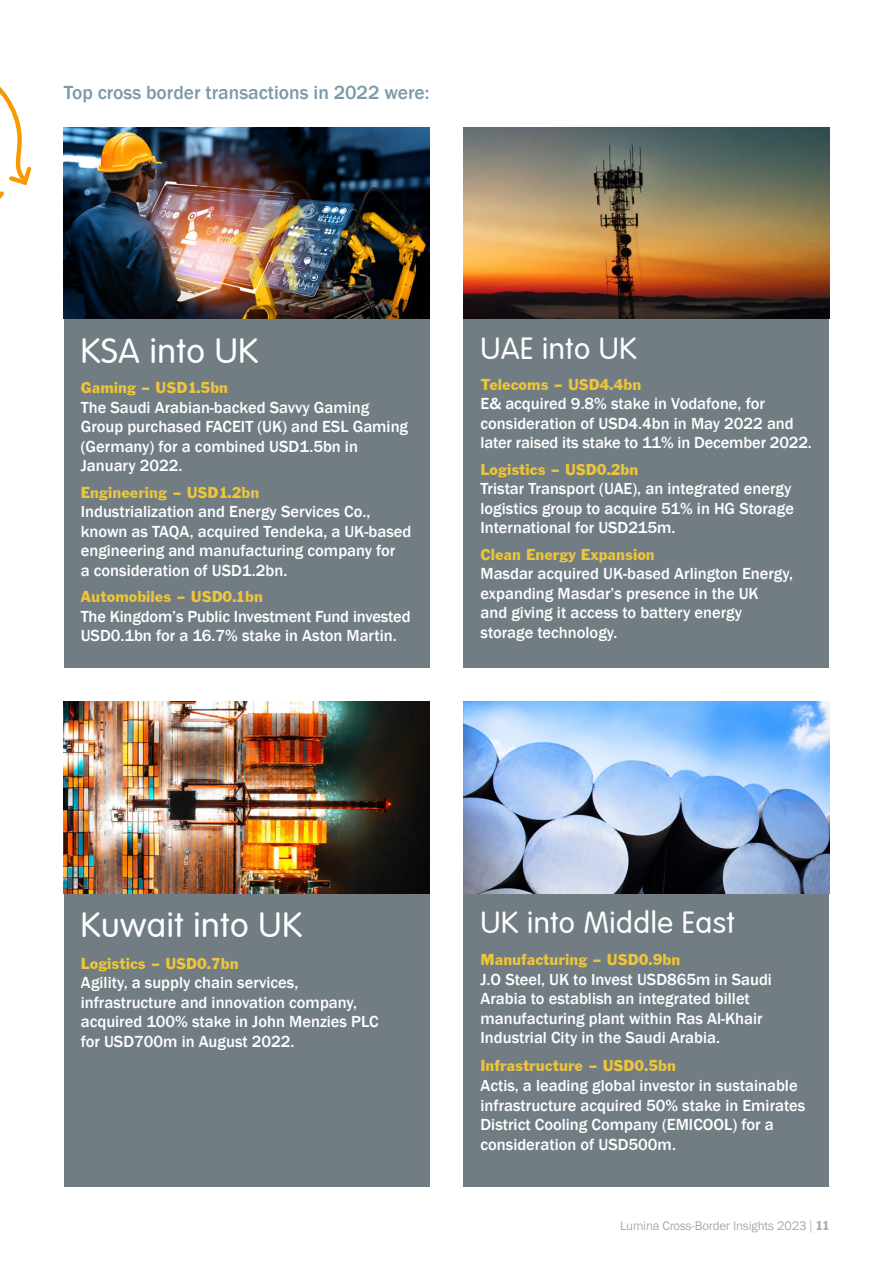
<style>
.page{position:relative;width:893px;height:1263px;background:#fff}
.page>*{position:absolute;margin:0;border:0;box-sizing:border-box;transform-origin:0 0}
.t1{font:300 34.5px "VAG Rounded";letter-spacing:.02em;color:#fff}
.t2{font:300 30px "VAG Rounded";letter-spacing:.02em;color:#fff}
.t3{font:500 19.5px "Franklin Gothic";color:#7b9aa9}
.t4{font:500 16.5px/19.5px "Franklin Gothic";color:#fff}
.t5{font:16.5px "Franklin Gothic";color:#eec53a}
.t6{font:12.75px "Franklin Gothic";letter-spacing:-.01em;color:#ababab}
.s1{font-family:"Helvetica Neue LT Std";font-weight:300}
.s2{font-family:"Franklin Gothic Condensed"}
</style>
<div class="page">
<div style="left:463px;top:893px;width:366px;height:293px;background:#717d83"></div>
<div style="left:64px;top:893px;width:365px;height:293px;background:#717d83"></div>
<img style="left:64px;top:702px;width:365px;height:191px">
<img style="left:463px;top:702px;width:366px;height:191px">
<div style="left:463px;top:319px;width:366px;height:349px;background:#717d83"></div>
<img style="left:64px;top:128px;width:365px;height:191px">
<img style="left:463px;top:128px;width:366px;height:191px">
<div style="left:64px;top:319px;width:365px;height:349px;background:#717d83"></div>
<svg style="left:0;top:191px;width:4px;height:8px"></svg>
<svg style="left:0;top:86px;width:32px;height:99px"></svg>
<p class="t3" style="left:64px;top:80px;width:367px">Top cross border transactions in 2022 were:</p>
<h1 class="t1" style="left:81px;top:331px;width:179px">KSA into UK</h1>
<p class="t5" style="left:81px;top:378px;width:149px">Gaming – USD1.5bn</p>
<p class="t4" style="left:81px;top:398px;width:329px">The Saudi Arabian-backed Savvy Gaming Group purchased FACEIT (UK) and ESL Gaming (Germany) for a combined USD1.5bn in January 2022.</p>
<p class="t5" style="left:81px;top:482px;width:180px">Engineering – USD1.2bn</p>
<p class="t4" style="left:81px;top:502px;width:332px">Industrialization and Energy Services Co., known as TAQA, acquired Tendeka, a UK-based engineering and manufacturing company for<br>a consideration of USD1.2bn.</p>
<p class="t5" style="left:81px;top:587px;width:184px">Automobiles – USD0.1bn</p>
<p class="t4" style="left:81px;top:607px;width:331px">The Kingdom’s Public Investment Fund invested<br>USD0.1bn for a 16.7% stake in Aston Martin.</p>
<h2 class="t2" style="left:480px;top:331px;width:158px">UAE into UK</h2>
<p class="t5" style="left:480px;top:374px;width:162px">Telecoms – USD4.4bn</p>
<p class="t4" style="left:480px;top:394px;width:333px">E&amp; acquired 9.8% stake in Vodafone, for consideration of USD4.4bn in May 2022 and later raised its stake to 11% in December 2022.</p>
<p class="t5" style="left:480px;top:459px;width:159px">Logistics – USD0.2bn</p>
<p class="t4" style="left:480px;top:479px;width:315px">Tristar Transport (UAE), an integrated energy logistics group to acquire 51% in HG Storage<br>International for USD215m.</p>
<p class="t5" style="left:480px;top:544px;width:176px">Clean Energy Expansion</p>
<p class="t4" style="left:480px;top:564px;width:314px">Masdar acquired UK-based Arlington Energy, expanding Masdar’s presence in the UK<br>and giving it access to battery energy storage technology.</p>
<h1 class="t1" style="left:81px;top:905px;width:223px">Kuwait into UK</h1>
<p class="t5" style="left:81px;top:953px;width:159px">Logistics – USD0.7bn</p>
<p class="t4" style="left:81px;top:973px;width:299px">Agility, a supply chain services, infrastructure and innovation company, acquired 100% stake in John Menzies PLC for USD700m in August 2022.</p>
<h2 class="t2" style="left:480px;top:905px;width:256px">UK into Middle East</h2>
<p class="t5" style="left:480px;top:950px;width:201px">Manufacturing – USD0.9bn</p>
<p class="t4" style="left:480px;top:970px;width:293px">J.O Steel, UK to Invest USD865m in Saudi Arabia to establish an integrated billet manufacturing plant within Ras Al-Khair Industrial City in the Saudi Arabia.</p>
<p class="t5" style="left:480px;top:1056px;width:197px">Infrastructure – USD0.5bn</p>
<p class="t4" style="left:480px;top:1076px;width:326px">Actis, a leading global investor in sustainable infrastructure acquired 50% stake in Emirates District Cooling Company (EMICOOL) for a consideration of USD500m.</p>
<p class="t6" style="left:620px;top:1218px;width:210px">Lumina Cross-Border Insights 2023 <span class="s1">|</span> <span class="s2">11</span></p>
</div>
